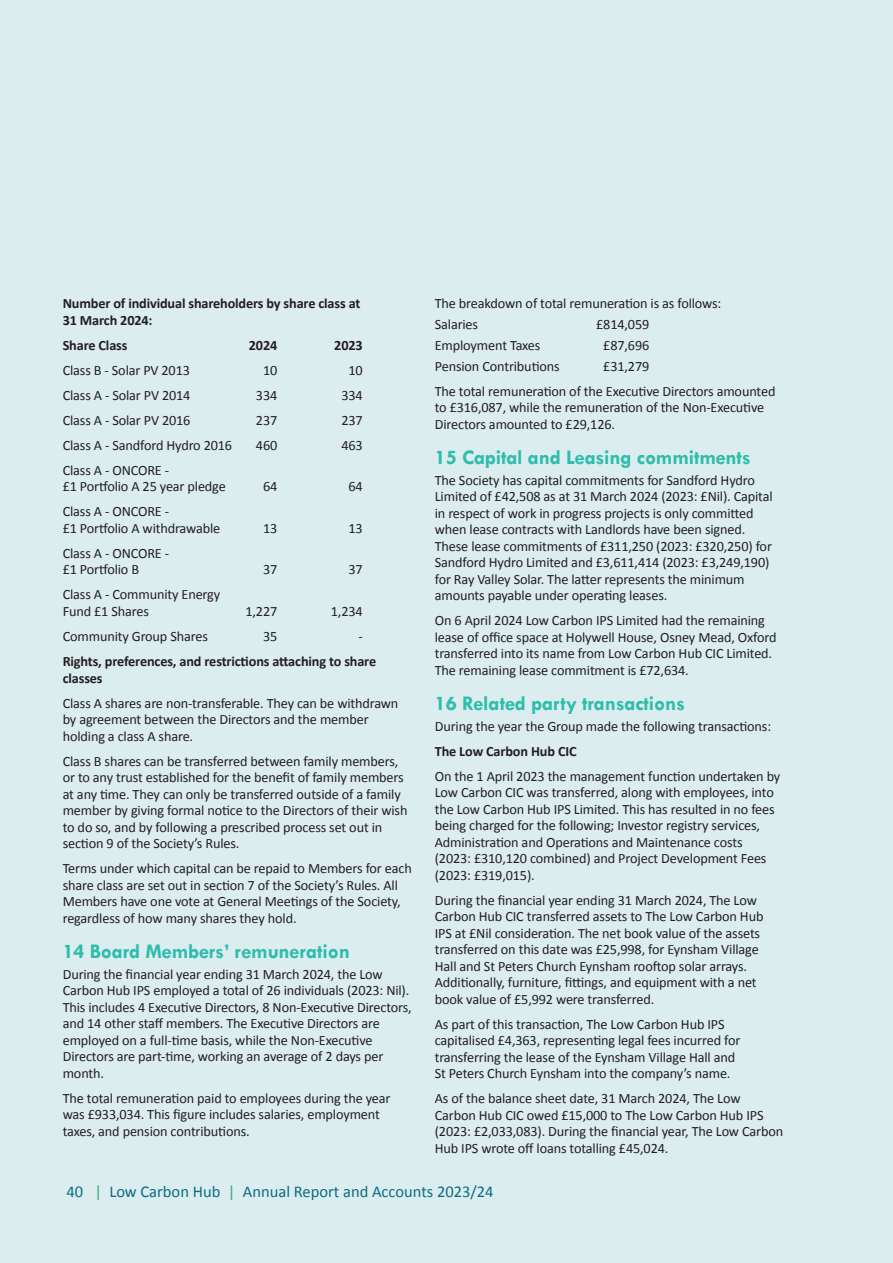
<style>
.page{position:relative;width:893px;height:1263px;background:#dcedef}
.page>*{position:absolute;margin:0;border:0;box-sizing:border-box;transform-origin:0 0}
.t1{font:700 21px "Tw Cen";letter-spacing:-.01em;color:#2ebdac}
.t2{font:16.5px "Calibri";color:#0e758c}
.t3{font:14.25px/16.5px "Calibri";letter-spacing:-.01em;color:#231f20}
.t4{font:700 14.25px/16.5px "Calibri";letter-spacing:-.01em;color:#231f20}
.s1{color:#41ba80}
</style>
<div class="page">
<p class="t4" style="left:63px;top:295px;width:299px">Number of individual shareholders by share class at<br>31 March 2024:</p>
<p class="t4" style="left:63px;top:337px;width:66px">Share Class</p>
<p class="t4" style="left:249px;top:337px;width:30px">2024</p>
<p class="t4" style="left:334px;top:337px;width:30px">2023</p>
<p class="t3" style="left:63px;top:362px;width:129px">Class B - Solar PV 2013</p>
<p class="t3" style="left:263px;top:362px;width:16px">10</p>
<p class="t3" style="left:348px;top:362px;width:16px">10</p>
<p class="t3" style="left:63px;top:387px;width:129px">Class A - Solar PV 2014</p>
<p class="t3" style="left:256px;top:387px;width:23px">334</p>
<p class="t3" style="left:341px;top:387px;width:23px">334</p>
<p class="t3" style="left:63px;top:412px;width:129px">Class A - Solar PV 2016</p>
<p class="t3" style="left:256px;top:412px;width:23px">237</p>
<p class="t3" style="left:341px;top:412px;width:23px">237</p>
<p class="t3" style="left:63px;top:437px;width:171px">Class A - Sandford Hydro 2016</p>
<p class="t3" style="left:256px;top:437px;width:23px">460</p>
<p class="t3" style="left:341px;top:437px;width:23px">463</p>
<p class="t3" style="left:63px;top:462px;width:165px">Class A - ONCORE -<br>£1 Portfolio A 25 year pledge</p>
<p class="t3" style="left:263px;top:478px;width:16px">64</p>
<p class="t3" style="left:348px;top:478px;width:16px">64</p>
<p class="t3" style="left:63px;top:503px;width:159px">Class A - ONCORE -<br>£1 Portfolio A withdrawable</p>
<p class="t3" style="left:63px;top:545px;width:108px">Class A - ONCORE - £1 Portfolio B</p>
<p class="t3" style="left:63px;top:586px;width:159px">Class A - Community Energy<br>Fund £1 Shares</p>
<p class="t3" style="left:263px;top:520px;width:16px">13</p>
<p class="t3" style="left:348px;top:520px;width:16px">13</p>
<p class="t3" style="left:263px;top:561px;width:16px">37</p>
<p class="t3" style="left:348px;top:561px;width:16px">37</p>
<p class="t3" style="left:245px;top:603px;width:33px">1,227</p>
<p class="t3" style="left:331px;top:603px;width:33px">1,234</p>
<p class="t3" style="left:63px;top:628px;width:147px">Community Group Shares</p>
<p class="t3" style="left:263px;top:628px;width:16px">35</p>
<p class="t3" style="left:358px;top:628px;width:6px">-</p>
<p class="t4" style="left:63px;top:653px;width:315px">Rights, preferences, and restrictions attaching to share classes</p>
<p class="t3" style="left:63px;top:695px;width:337px">Class A shares are non-transferable. They can be withdrawn by agreement between the Directors and the member holding a class A share.</p>
<p class="t3" style="left:63px;top:753px;width:346px">Class B shares can be transferred between family members, or to any trust established for the benefit of family members at any time. They can only be transferred outside of a family member by giving formal notice to the Directors of their wish to do so, and by following a prescribed process set out in section 9 of the Society’s Rules.</p>
<p class="t3" style="left:63px;top:860px;width:351px">Terms under which capital can be repaid to Members for each share class are set out in section 7 of the Society’s Rules. All Members have one vote at General Meetings of the Society, regardless of how many shares they hold.</p>
<h1 class="t1" style="left:63px;top:938px;width:289px">14 Board Members’ remuneration</h1>
<p class="t3" style="left:63px;top:965px;width:351px">During the financial year ending 31 March 2024, the Low Carbon Hub IPS employed a total of 26 individuals (2023: Nil).<br>This includes 4 Executive Directors, 8 Non-Executive Directors, and 14 other staff members. The Executive Directors are employed on a full-time basis, while the Non-Executive Directors are part-time, working an average of 2 days per month.</p>
<p class="t3" style="left:63px;top:1089px;width:329px">The total remuneration paid to employees during the year was £933,034. This figure includes salaries, employment taxes, and pension contributions.</p>
<p class="t3" style="left:435px;top:293px;width:288px;line-height:20.7px">The breakdown of total remuneration is as follows:<br>Salaries</p>
<p class="t3" style="left:596px;top:316px;width:55px">£814,059</p>
<p class="t3" style="left:435px;top:337px;width:107px">Employment Taxes</p>
<p class="t3" style="left:603px;top:337px;width:48px">£87,696</p>
<p class="t3" style="left:435px;top:358px;width:126px">Pension Contributions</p>
<p class="t3" style="left:435px;top:353px;width:342px;line-height:25px;text-indent:168px">£31,279<br>The total remuneration of the Executive Directors amounted</p>
<p class="t3" style="left:435px;top:399px;width:331px">to £316,087, while the remuneration of the Non-Executive<br>Directors amounted to £29,126.</p>
<h1 class="t1" style="left:435px;top:445px;width:317px">15 Capital and Leasing commitments</h1>
<p class="t3" style="left:435px;top:472px;width:339px">The Society has capital commitments for Sandford Hydro Limited of £42,508 as at 31 March 2024 (2023: £Nil). Capital in respect of work in progress projects is only committed when lease contracts with Landlords have been signed.<br>These lease commitments of £311,250 (2023: £320,250) for Sandford Hydro Limited and £3,611,414 (2023: £3,249,190) for Ray Valley Solar. The latter represents the minimum amounts payable under operating leases.</p>
<p class="t3" style="left:435px;top:612px;width:343px">On 6 April 2024 Low Carbon IPS Limited had the remaining lease of office space at Holywell House, Osney Mead, Oxford transferred into its name from Low Carbon Hub CIC Limited.<br>The remaining lease commitment is £72,634.</p>
<h1 class="t1" style="left:435px;top:691px;width:252px">16 Related party transactions</h1>
<p class="t3" style="left:435px;top:718px;width:338px">During the year the Group made the following transactions:</p>
<p class="t4" style="left:435px;top:743px;width:143px">The Low Carbon Hub CIC</p>
<p class="t3" style="left:435px;top:768px;width:347px">On the 1 April 2023 the management function undertaken by Low Carbon CIC was transferred, along with employees, into the Low Carbon Hub IPS Limited. This has resulted in no fees being charged for the following; Investor registry services, Administration and Operations and Maintenance costs (2023: £310,120 combined) and Project Development Fees (2023: £319,015).</p>
<p class="t3" style="left:435px;top:892px;width:330px">During the financial year ending 31 March 2024, The Low Carbon Hub CIC transferred assets to The Low Carbon Hub IPS at £Nil consideration. The net book value of the assets transferred on this date was £25,998, for Eynsham Village Hall and St Peters Church Eynsham rooftop solar arrays.<br>Additionally, furniture, fittings, and equipment with a net book value of £5,992 were transferred.</p>
<p class="t3" style="left:435px;top:1016px;width:307px">As part of this transaction, The Low Carbon Hub IPS capitalised £4,363, representing legal fees incurred for transferring the lease of the Eynsham Village Hall and St Peters Church Eynsham into the company’s name.</p>
<p class="t3" style="left:435px;top:1090px;width:350px">As of the balance sheet date, 31 March 2024, The Low Carbon Hub CIC owed £15,000 to The Low Carbon Hub IPS (2023: £2,033,083). During the financial year, The Low Carbon Hub IPS wrote off loans totalling £45,024.</p>
<p class="t2" style="left:66px;top:1181px;width:429px">40 <span class="s1">|</span> Low Carbon Hub <span class="s1">|</span> Annual Report and Accounts 2023/24</p>
</div>
